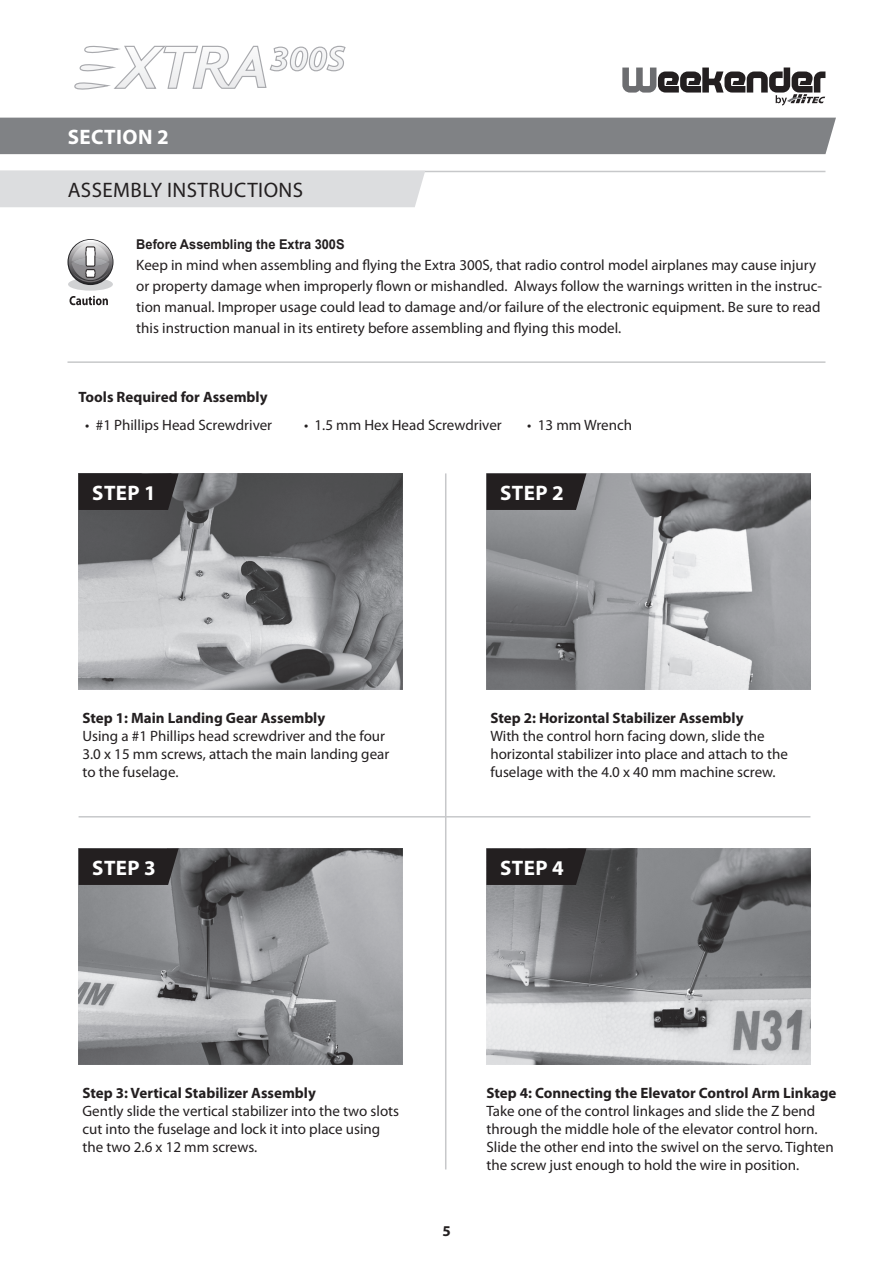
<style>
.page{position:relative;width:893px;height:1263px;background:#fff}
.page>*{position:absolute;margin:0;border:0;box-sizing:border-box;transform-origin:0 0}
.t1{font:700 21px "Myriad Pro";letter-spacing:.02em;color:#fff}
.t2{font:21px "Myriad Pro";letter-spacing:.02em;color:#231f20}
.t3{font:15px/18px "Myriad Pro";color:#231f20}
.t4{font:700 15px "Myriad Pro";color:#231f20}
.t5{font:700 13.5px "Arial";color:#231f20;scale:.95 1}
</style>
<div class="page">
<hr style="left:0;top:171px;width:825px;height:1px;background:#c7c8ca">
<div style="left:0;top:118px;width:836px;height:36px;background:#808285"></div>
<hr style="left:68px;top:361px;width:757px;height:2px;background:#c7c8ca">
<hr style="left:79px;top:816px;width:731px;height:1px;background:#c7c8ca">
<hr style="left:445px;top:473px;width:1px;height:696px;background:#c7c8ca">
<img style="left:79px;top:473px;width:324px;height:216px">
<svg style="left:79px;top:473px;width:100px;height:37px;background:#272324"></svg>
<img style="left:79px;top:848px;width:324px;height:216px">
<svg style="left:79px;top:848px;width:100px;height:37px;background:#282526"></svg>
<img style="left:486px;top:473px;width:324px;height:216px">
<svg style="left:486px;top:473px;width:100px;height:37px;background:#2b2728"></svg>
<img style="left:486px;top:848px;width:324px;height:216px">
<svg style="left:486px;top:848px;width:100px;height:37px;background:#262223"></svg>
<div style="left:0;top:171px;width:425px;height:36px;background:#dcdddf"></div>
<svg style="left:70px;top:296px;width:38px;height:9px"></svg>
<div style="left:68px;top:278px;width:45px;height:13px;background:#d1d2d4;border-radius:50%"></div>
<svg style="left:68px;top:239px;width:45px;height:46px"></svg>
<svg style="left:69px;top:240px;width:44px;height:44px"></svg>
<img style="left:72px;top:244px;width:35px;height:33px">
<svg style="left:73px;top:246px;width:36px;height:36px"></svg>
<svg style="left:622px;top:68px;width:203px;height:38px"></svg>
<svg style="left:74px;top:45px;width:272px;height:45px"></svg>
<h1 class="t1" style="left:68px;top:123px;width:103px">Section 2</h1>
<h1 class="t2" style="left:68px;top:177px;width:237px">ASSEMBLY INSTRuCTIONS</h1>
<p class="t5" style="left:136px;top:235px;width:221px">Before Assembling the Extra 300S</p>
<p class="t3" style="left:136px;top:254px;width:687px;line-height:21px">Keep in mind when assembling and flying the Extra 300S, that radio control model airplanes may cause injury or property damage when improperly flown or mishandled. Always follow the warnings written in the instruc&shy;tion manual. Improper usage could lead to damage and/or failure of the electronic equipment. Be sure to read this instruction manual in its entirety before assembling and flying this model.</p>
<p class="t4" style="left:79px;top:387px;width:191px">tools Required for assembly</p>
<p class="t3" style="left:85px;top:415px;width:188px">• #1 Phillips Head Screwdriver</p>
<p class="t3" style="left:304px;top:415px;width:199px">• 1.5 mm Hex Head Screwdriver</p>
<p class="t3" style="left:527px;top:415px;width:106px">• 13 mm Wrench</p>
<h1 class="t1" style="left:92px;top:479px;width:65px">SteP 1</h1>
<h1 class="t1" style="left:500px;top:479px;width:65px">SteP 2</h1>
<p class="t4" style="left:83px;top:708px;width:244px">Step 1: Main landing Gear assembly</p>
<p class="t3" style="left:83px;top:727px;width:308px">Using a #1 Phillips head screwdriver and the four<br>3.0 x 15 mm screws, attach the main landing gear to the fuselage.</p>
<h1 class="t1" style="left:92px;top:854px;width:65px">SteP 3</h1>
<p class="t4" style="left:490px;top:708px;width:255px">Step 2: Horizontal Stabilizer assembly</p>
<p class="t3" style="left:490px;top:727px;width:299px">With the control horn facing down, slide the horizontal stabilizer into place and attach to the fuselage with the 4.0 x 40 mm machine screw.</p>
<h1 class="t1" style="left:500px;top:854px;width:65px">SteP 4</h1>
<p class="t4" style="left:82px;top:1083px;width:235px">Step 3: Vertical Stabilizer assembly</p>
<p class="t3" style="left:82px;top:1102px;width:318px">Gently slide the vertical stabilizer into the two slots cut into the fuselage and lock it into place using the two 2.6 x 12 mm screws.</p>
<p class="t4" style="left:442px;top:1221px;width:10px">5</p>
<p class="t4" style="left:486px;top:1083px;width:352px">Step 4: connecting the elevator control arm linkage</p>
<p class="t3" style="left:486px;top:1102px;width:349px">Take one of the control linkages and slide the Z bend through the middle hole of the elevator control horn.<br>Slide the other end into the swivel on the servo. Tighten the screw just enough to hold the wire in position.</p>
</div>
